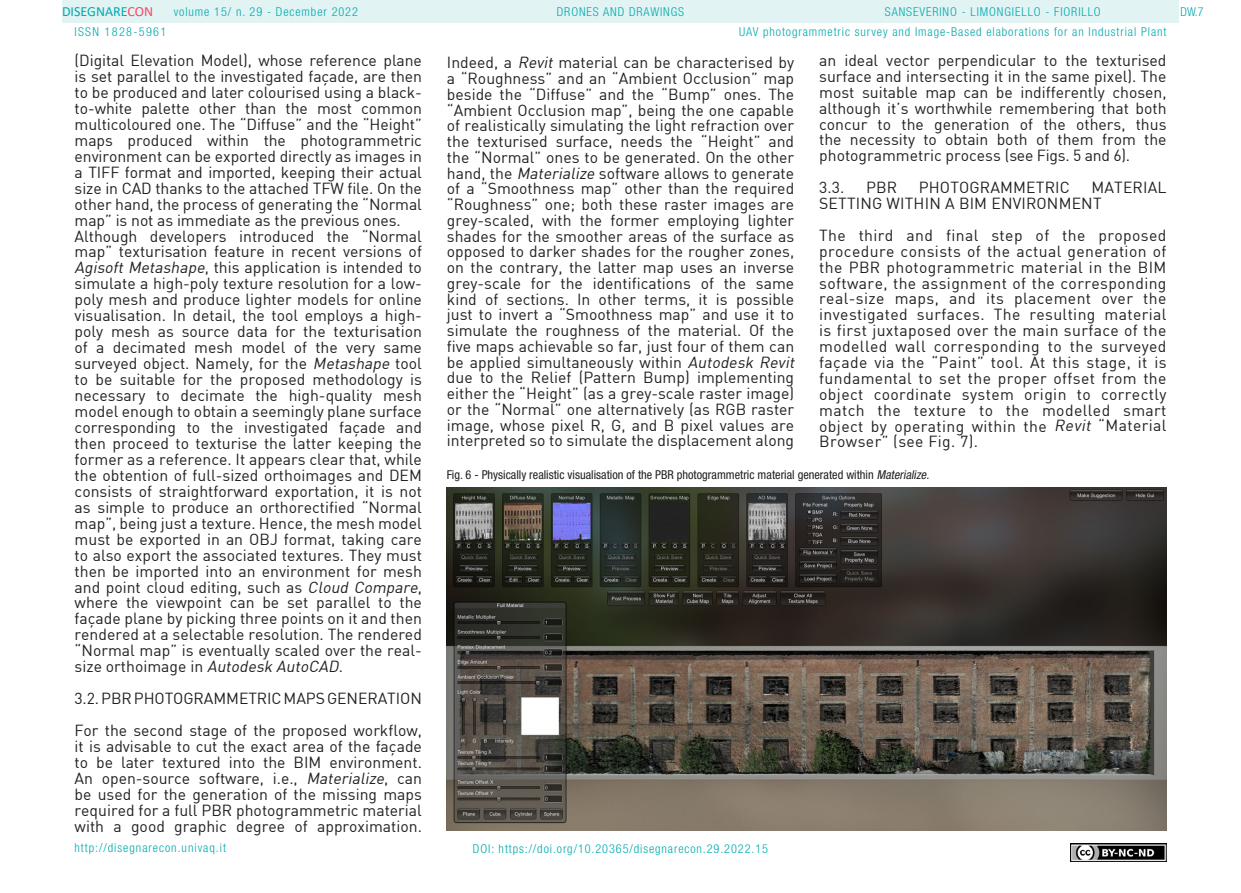
<style>
.page{position:relative;width:1241px;height:893px;background:#fff}
.page>*{position:absolute;margin:0;border:0;box-sizing:border-box;transform-origin:0 0}
.t1{font:15.75px/15.9px "DIN";color:#231f20}
.t2{font:14px "Calibri";color:#00aaad}
.t3{font:300 condensed 12.25px "Helvetica Neue LT Std";letter-spacing:.075em;color:#00aaad}
.t4{font:condensed 12.25px "Helvetica Neue LT Std";color:#231f20}
.t5{font:300 condensed 12.25px "Helvetica Neue LT Std";letter-spacing:.11em;color:#00aaad}
.s1{color:#f24862}
.s2{font-style:italic}
</style>
<div class="page">
<div style="left:62px;top:0;width:1116px;height:23px;background:#e2f3f4"></div>
<img style="left:1070px;top:843px;width:96px;height:18px">
<img style="left:446px;top:487px;width:720px;height:344px">
<p class="t2" style="left:62px;top:2px;width:93px">DISEGNARE<span class="s1">CON</span></p>
<p class="t3" style="left:884px;top:5px;width:217px">SANSEVERINO - LIMONGIELLO - FIORILLO</p>
<p class="t3" style="left:174px;top:5px;width:186px">volume 15/ n. 29 - December 2022</p>
<p class="t3" style="left:556px;top:5px;width:129px">DRONES AND DRAWINGS</p>
<p class="t5" style="left:74px;top:24px;width:93px">ISSN 1828-5961</p>
<p class="t3" style="left:739px;top:25px;width:429px">UAV photogrammetric survey and Image-Based elaborations for an Industrial Plant</p>
<p class="t1" style="left:74px;top:52px;width:349px">(Digital Elevation Model), whose reference plane is set parallel to the investigated façade, are then to be produced and later colourised using a black&shy;to-white palette other than the most common multicoloured one. The “Diffuse” and the “Height” maps produced within the photogrammetric environment can be exported directly as images in a TIFF format and imported, keeping their actual size in CAD thanks to the attached TFW file. On the other hand, the process of generating the “Normal map” is not as immediate as the previous ones.<br>Although developers introduced the “Normal map” texturisation feature in recent versions of <span class="s2">Agisoft Metashape</span>, this application is intended to simulate a high-poly texture resolution for a low&shy;poly mesh and produce lighter models for online visualisation. In detail, the tool employs a high&shy;poly mesh as source data for the texturisation of a decimated mesh model of the very same surveyed object. Namely, for the <span class="s2">Metashape</span> tool to be suitable for the proposed methodology is necessary to decimate the high-quality mesh model enough to obtain a seemingly plane surface corresponding to the investigated façade and then proceed to texturise the latter keeping the former as a reference. It appears clear that, while the obtention of full-sized orthoimages and DEM consists of straightforward exportation, it is not as simple to produce an orthorectified “Normal map”, being just a texture. Hence, the mesh model must be exported in an OBJ format, taking care to also export the associated textures. They must then be imported into an environment for mesh and point cloud editing, such as <span class="s2">Cloud Compare</span>, where the viewpoint can be set parallel to the façade plane by picking three points on it and then rendered at a selectable resolution. The rendered “Normal map” is eventually scaled over the real&shy;s i z e o rt h o i m a g e i n <span class="s2">Autodesk AutoCAD</span>.</p>
<p class="t1" style="left:74px;top:682px;width:349px;line-height:31.8px">3.2. PBR PHOTOGRAMMETRIC MAPS GENERATION<br>For the second stage of the proposed workflow,</p>
<p class="t1" style="left:75px;top:738px;width:349px;text-align:justify">it is advisable to cut the exact area of the façade to be later textured into the BIM environment.<br>An open-source software, i.e., <span class="s2">Materialize</span>, can be used for the generation of the missing maps required for a full PBR photogrammetric material with a good graphic degree of approximation.</p>
<p class="t1" style="left:819px;top:52px;width:349px;text-align:justify">an ideal vector perpendicular to the texturised surface and intersecting it in the same pixel). The most suitable map can be indifferently chosen, although it’s worthwhile remembering that both concur to the generation of the others, thus the necessity to obtain both of them from the photogrammetric process (see Figs. 5 and 6).</p>
<p class="t1" style="left:819px;top:179px;width:27px">3.3.</p>
<p class="t1" style="left:865px;top:179px;width:33px">PBR</p>
<p class="t1" style="left:918px;top:179px;width:152px">PHOTOGRAMMETRIC</p>
<p class="t1" style="left:447px;top:54px;width:352px">Indeed, a <span class="s2">Revit</span> material can be characterised by a “Roughness” and an “Ambient Occlusion” map beside the “Diffuse” and the “Bump” ones. The “Ambient Occlusion map”, being the one capable of realistically simulating the light refraction over the texturised surface, needs the “Height” and the “Normal” ones to be generated. On the other hand, the <span class="s2">Materialize</span> software allows to generate of a “Smoothness map” other than the required “Roughness” one; both these raster images are grey-scaled, with the former employing lighter shades for the smoother areas of the surface as opposed to darker shades for the rougher zones, on the contrary, the latter map uses an inverse grey-scale for the identifications of the same kind of sections. In other terms, it is possible just to invert a “Smoothness map” and use it to simulate the roughness of the material. Of the five maps achievable so far, just four of them can be applied simultaneously within <span class="s2">Autodesk Revit </span>due to the Relief (Pattern Bump) implementing either the “Height” (as a grey-scale raster image) or the “Normal” one alternatively (as RGB raster image, whose pixel R, G, and B pixel values are interpreted so to simulate the displacement along</p>
<p class="t4" style="left:446px;top:467px;width:484px">Fig. 6 - Physically realistic visualisation of the PBR photogrammetric material generated within <span class="s2">Materialize</span>.</p>
<p class="t1" style="left:819px;top:179px;width:349px;text-indent:272px">MATERIAL<br>SETTING WITHIN A BIM ENVIRONMENT</p>
<p class="t1" style="left:819px;top:227px;width:349px;text-align:justify">The third and final step of the proposed procedure consists of the actual generation of the PBR photogrammetric material in the BIM software, the assignment of the corresponding real-size maps, and its placement over the investigated surfaces. The resulting material is first juxtaposed over the main surface of the modelled wall corresponding to the surveyed façade via the “Paint” tool. At this stage, it is fundamental to set the proper offset from the object coordinate system origin to correctly match the texture to the modelled smart object by operating within the <span class="s2">Revit</span> “Material Browser” (see Fig. 7).</p>
<p class="t3" style="left:74px;top:841px;width:153px">http://disegnarecon.univaq.it</p>
<p class="t3" style="left:473px;top:842px;width:296px">DOI: https://doi.org/10.20365/disegnarecon.29.2022.15</p>
<p class="t3" style="left:1180px;top:5px;width:25px">DW.7</p>
</div>
